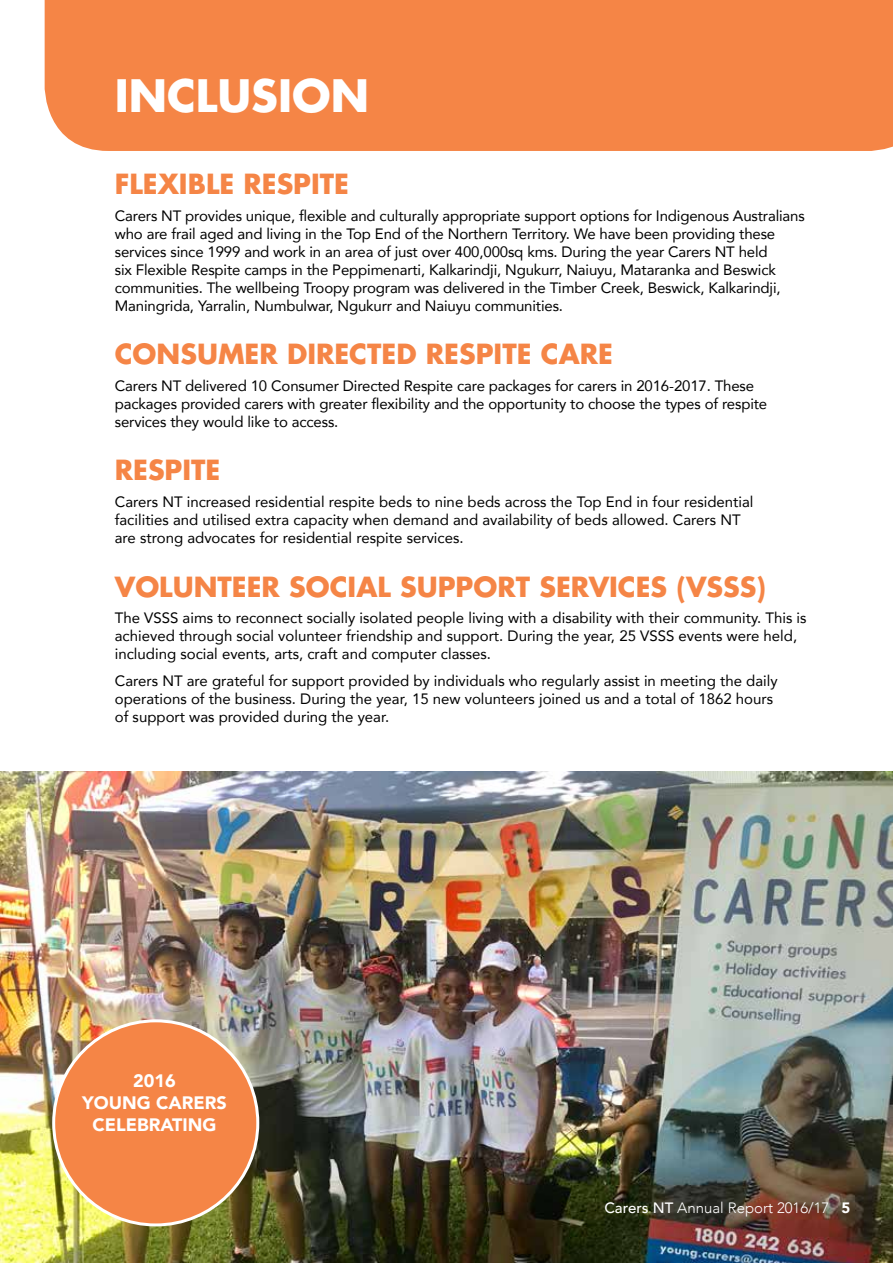
<style>
.page{position:relative;width:893px;height:1263px;background:#fff}
.page>*{position:absolute;margin:0;border:0;box-sizing:border-box;transform-origin:0 0}
.t1{font:700 43.5px "Futura Std";color:#fff}
.t2{font:700 27px "Futura Std";color:#f58546}
.t3{font:900 18px/21.6px "Avenir";color:#fff;text-align:center}
.t4{font:15px/18px "Avenir";letter-spacing:-.01em;color:#000}
.t5{font:300 15px "Avenir";color:#fff}
.s1{font-weight:500}
.s2{font-weight:900}
</style>
<div class="page">
<div style="left:45px;top:0;width:848px;height:151px;background:#f58546"></div>
<img style="left:0;top:772px;width:893px;height:491px">
<div style="left:54px;top:1021px;width:204px;height:204px;background:#f58546;border-radius:50%"></div>
<h1 class="t1" style="left:115px;top:67px;width:256px">INCLUSION</h1>
<h2 class="t2" style="left:115px;top:166px;width:236px">FLEXIBLE RESPITE</h2>
<p class="t4" style="left:115px;top:206px;width:691px">Carers NT provides unique, flexible and culturally appropriate support options for Indigenous Australians who are frail aged and living in the Top End of the Northern Territory. We have been providing these services since 1999 and work in an area of just over 400,000sq kms. During the year Carers NT held<br>six Flexible Respite camps in the Peppimenarti, Kalkarindji, Ngukurr, Naiuyu, Mataranka and Beswick communities. The wellbeing Troopy program was delivered in the Timber Creek, Beswick, Kalkarindji, Maningrida, Yarralin, Numbulwar, Ngukurr and Naiuyu communities.</p>
<h2 class="t2" style="left:115px;top:336px;width:500px">CONSUMER DIRECTED RESPITE CARE</h2>
<p class="t4" style="left:115px;top:376px;width:654px">Carers NT delivered 10 Consumer Directed Respite care packages for carers in 2016-2017. These packages provided carers with greater flexibility and the opportunity to choose the types of respite services they would like to access.</p>
<h2 class="t2" style="left:115px;top:452px;width:107px">RESPITE</h2>
<p class="t4" style="left:115px;top:492px;width:640px">Carers NT increased residential respite beds to nine beds across the Top End in four residential facilities and utilised extra capacity when demand and availability of beds allowed. Carers NT are strong advocates for residential respite services.</p>
<h2 class="t2" style="left:115px;top:568px;width:653px">VOLUNTEER SOCIAL SUPPORT SERVICES (VSSS)</h2>
<p class="t4" style="left:115px;top:608px;width:693px">The VSSS aims to reconnect socially isolated people living with a disability with their community. This is achieved through social volunteer friendship and support. During the year, 25 VSSS events were held, including social events, arts, craft and computer classes.</p>
<p class="t4" style="left:115px;top:671px;width:664px">Carers NT are grateful for support provided by individuals who regularly assist in meeting the daily operations of the business. During the year, 15 new volunteers joined us and a total of 1862 hours of support was provided during the year.</p>
<p class="t3" style="left:82px;top:1070px;width:146px">2016<br>YOUNG CARERS<br>CELEBRATING</p>
<p class="t5" style="left:604px;top:1199px;width:248px"><span class="s1">Carers NT</span> Annual Report 2016/17 <span class="s2">5</span></p>
</div>
